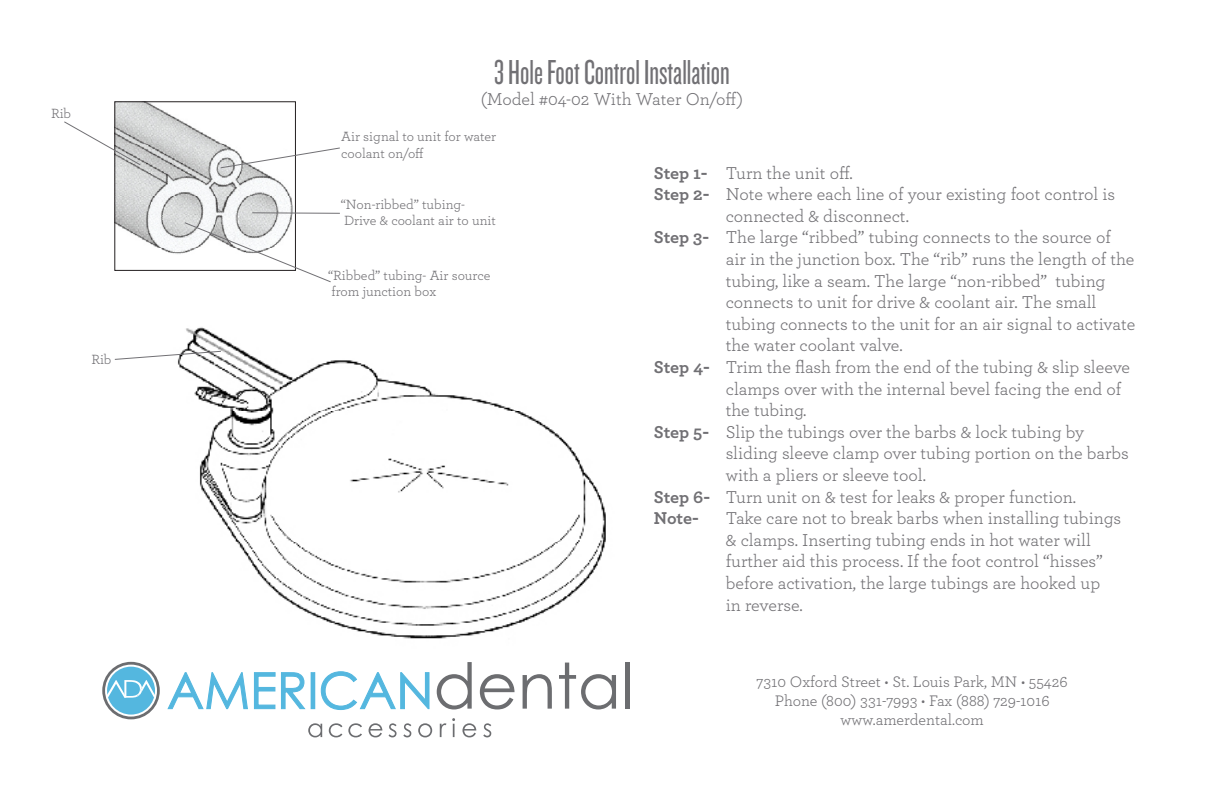
<style>
.page{position:relative;width:1224px;height:792px;background:#fff}
.page>*{position:absolute;margin:0;border:0;box-sizing:border-box;transform-origin:0 0}
.t1{font:36px "Knockout HTF27 Junior Bantamwt";color:#717074}
.t2{font:18px "Archer";color:#717074}
.t3{font:700 18px "Archer";color:#717074}
.t4{font:16px "Archer";color:#717074}
.t5{font:14px/16.8px "Archer";color:#717074}
.s1{font-weight:700}
</style>
<div class="page">
<img style="left:117px;top:104px;width:176px;height:150px">
<div style="left:115px;top:102px;width:181px;height:169px;border:1px solid #231f20"></div>
<img style="left:177px;top:327px;width:453px;height:339px">
<svg style="left:184px;top:221px;width:147px;height:62px"></svg>
<hr style="left:252px;top:212px;width:88px;height:2px;background:#717074">
<svg style="left:220px;top:147px;width:120px;height:22px"></svg>
<svg style="left:64px;top:120px;width:78px;height:46px"></svg>
<svg style="left:114px;top:350px;width:108px;height:10px"></svg>
<svg style="left:167px;top:672px;width:139px;height:38px"></svg>
<div style="left:311px;top:672px;width:4px;height:37px;border:1px solid #54b7df"></div>
<svg style="left:320px;top:671px;width:110px;height:39px"></svg>
<svg style="left:437px;top:662px;width:35px;height:47px"></svg>
<svg style="left:480px;top:674px;width:35px;height:35px"></svg>
<svg style="left:523px;top:674px;width:29px;height:35px"></svg>
<svg style="left:559px;top:663px;width:57px;height:46px"></svg>
<hr style="left:625px;top:662px;width:4px;height:47px;background:#6c6d70">
<svg style="left:308px;top:723px;width:14px;height:14px"></svg>
<svg style="left:329px;top:723px;width:13px;height:14px"></svg>
<svg style="left:348px;top:723px;width:14px;height:14px"></svg>
<svg style="left:369px;top:723px;width:13px;height:14px"></svg>
<svg style="left:389px;top:723px;width:8px;height:14px"></svg>
<svg style="left:403px;top:723px;width:8px;height:14px"></svg>
<svg style="left:418px;top:723px;width:14px;height:14px"></svg>
<svg style="left:440px;top:718px;width:15px;height:19px"></svg>
<svg style="left:462px;top:723px;width:14px;height:14px"></svg>
<svg style="left:483px;top:723px;width:8px;height:14px"></svg>
<svg style="left:102px;top:662px;width:58px;height:57px"></svg>
<p class="t5" style="left:51px;top:104px;width:22px">Rib</p>
<p class="t5" style="left:92px;top:350px;width:22px">Rib</p>
<p class="t1" style="left:494px;top:54px;width:237px">3 Hole Foot Control Installation</p>
<p class="t2" style="left:481px;top:87px;width:264px">(Model #04-02 With Water On/off)</p>
<p class="t5" style="left:341px;top:128px;width:157px">Air signal to unit for water coolant on/off</p>
<p class="t5" style="left:341px;top:195px;width:126px">“Non-ribbed” tubing-</p>
<p class="t5" style="left:344px;top:212px;width:153px">Drive &amp; coolant air to unit</p>
<p class="t5" style="left:328px;top:266px;width:164px">“Ribbed” tubing- Air source</p>
<p class="t5" style="left:331px;top:283px;width:106px">from junction box</p>
<p class="t2" style="left:654px;top:160px;width:200px"><span class="s1">Step 1-</span> Turn the unit off.</p>
<p class="t2" style="left:654px;top:182px;width:463px"><span class="s1">Step 2-</span> Note where each line of your existing foot control is</p>
<p class="t2" style="left:726px;top:203px;width:185px">connected &amp; disconnect.</p>
<p class="t2" style="left:654px;top:225px;width:459px"><span class="s1">Step 3-</span> The large “ribbed” tubing connects to the source of</p>
<p class="t2" style="left:726px;top:247px;width:410px">air in the junction box. The “rib” runs the length of the</p>
<p class="t2" style="left:726px;top:268px;width:381px">tubing, like a seam. The large “non-ribbed” tubing</p>
<p class="t2" style="left:726px;top:290px;width:372px">connects to unit for drive &amp; coolant air. The small</p>
<p class="t2" style="left:726px;top:311px;width:411px">tubing connects to the unit for an air signal to activate</p>
<p class="t2" style="left:726px;top:333px;width:178px">the water coolant valve.</p>
<p class="t2" style="left:654px;top:355px;width:478px"><span class="s1">Step 4-</span> Trim the flash from the end of the tubing &amp; slip sleeve</p>
<p class="t2" style="left:726px;top:376px;width:397px">clamps over with the internal bevel facing the end of</p>
<p class="t2" style="left:726px;top:398px;width:82px">the tubing.</p>
<p class="t2" style="left:654px;top:419px;width:432px"><span class="s1">Step 5-</span> Slip the tubings over the barbs &amp; lock tubing by</p>
<p class="t2" style="left:726px;top:441px;width:405px">sliding sleeve clamp over tubing portion on the barbs</p>
<p class="t2" style="left:726px;top:463px;width:202px">with a pliers or sleeve tool.</p>
<p class="t2" style="left:654px;top:484px;width:424px"><span class="s1">Step 6-</span> Turn unit on &amp; test for leaks &amp; proper function.</p>
<p class="t3" style="left:654px;top:504px;width:47px">Note-</p>
<p class="t2" style="left:726px;top:506px;width:397px">Take care not to break barbs when installing tubings</p>
<p class="t2" style="left:726px;top:527px;width:367px">&amp; clamps. Inserting tubing ends in hot water will</p>
<p class="t2" style="left:726px;top:549px;width:379px">further aid this process. If the foot control “hisses”</p>
<p class="t2" style="left:726px;top:571px;width:376px">before activation, the large tubings are hooked up</p>
<p class="t2" style="left:726px;top:592px;width:79px">in reverse.</p>
<p class="t4" style="left:757px;top:670px;width:313px">7310 Oxford Street • St. Louis Park, MN • 55426</p>
<p class="t4" style="left:775px;top:690px;width:276px">Phone (800) 331-7993 • Fax (888) 729-1016</p>
<p class="t4" style="left:841px;top:709px;width:145px">www.amerdental.com</p>
</div>
